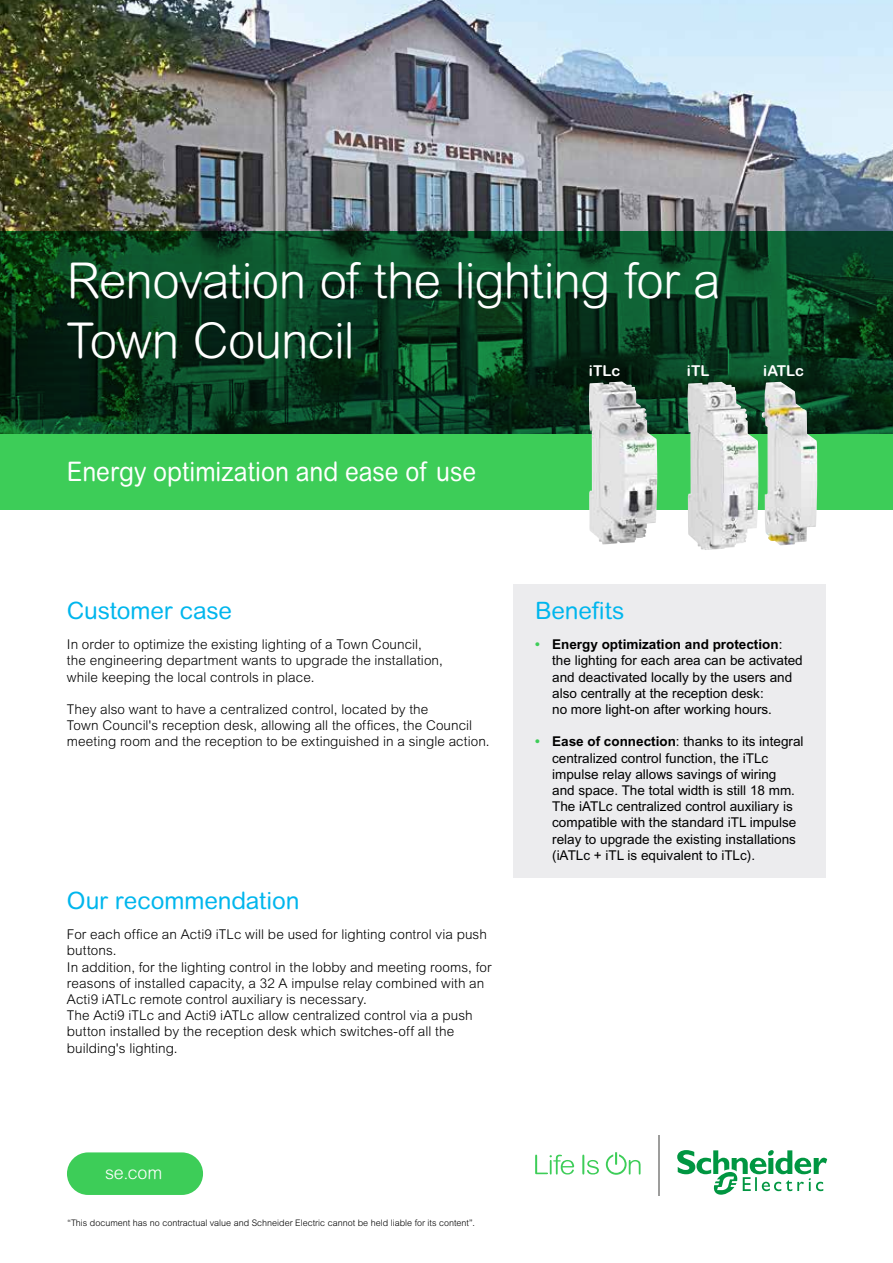
<style>
.page{position:relative;width:893px;height:1263px;background:#fff}
.page>*{position:absolute;margin:0;border:0;box-sizing:border-box;transform-origin:0 0}
.t1{font:300 49.5px/59.4px "Arial Rounded MT Pro";letter-spacing:-.015em;color:#fff}
.t2{font:27px "Arial Rounded MT Pro";color:#fff;scale:.9 1}
.t3{font:24px "Arial Rounded MT Pro";letter-spacing:-.005em;color:#00b6ed}
.t4{font:300 18px "Arial Rounded MT Pro";color:#fff}
.t5{font:700 15px "Arial Rounded MT Std";color:#fff}
.t6{font:300 13.5px/16.2px "Arial MT Std";letter-spacing:.005em;color:#000}
.t7{font:13.5px/16.2px "Arial MT Std";color:#000}
.t8{font:300 9px "Arial MT Std";color:#000}
.s1{font-weight:700;color:#3dcd58}
.s2{font-weight:700}
</style>
<div class="page">
<img style="left:0;top:0;width:893px;height:231px">
<div style="left:0;top:434px;width:893px;height:75px;background:#3dcd58"></div>
<svg style="left:0;top:231px;width:893px;height:203px;background:#093b1f"></svg>
<svg style="left:535px;top:1155px;width:39px;height:19px"></svg>
<svg style="left:582px;top:1155px;width:17px;height:19px"></svg>
<svg style="left:606px;top:1152px;width:34px;height:23px"></svg>
<hr style="left:658px;top:1135px;width:1px;height:60px;background:#9d9d9c">
<svg style="left:677px;top:1150px;width:150px;height:45px"></svg>
<div style="left:514px;top:584px;width:312px;height:294px;background:#ececee"></div>
<div style="left:67px;top:1152px;width:136px;height:43px;background:#3dcd58;border-radius:21px"></div>
<img style="left:762px;top:382px;width:55px;height:163px">
<img style="left:589px;top:382px;width:68px;height:163px">
<img style="left:687px;top:382px;width:72px;height:168px">
<h1 class="t1" style="left:67px;top:253px;width:655px">Renovation of the lighting for a<br>Town Council</h1>
<h2 class="t2" style="left:67px;top:456px;width:456px">Energy optimization and ease of use</h2>
<p class="t5" style="left:589px;top:362px;width:33px">iTLc</p>
<p class="t5" style="left:687px;top:362px;width:24px">iTL</p>
<p class="t5" style="left:763px;top:362px;width:42px">iATLc</p>
<h3 class="t3" style="left:67px;top:596px;width:167px">Customer case</h3>
<p class="t6" style="left:67px;top:636px;width:377px">In order to optimize the existing lighting of a Town Council, the engineering department wants to upgrade the installation, while keeping the local controls in place.</p>
<p class="t6" style="left:67px;top:701px;width:424px">They also want to have a centralized control, located by the<br>Town Council's reception desk, allowing all the offices, the Council meeting room and the reception to be extinguished in a single action.</p>
<h3 class="t3" style="left:67px;top:886px;width:234px">Our recommendation</h3>
<p class="t6" style="left:67px;top:926px;width:426px">For each office an Acti9 iTLc will be used for lighting control via push buttons.<br>In addition, for the lighting control in the lobby and meeting rooms, for reasons of installed capacity, a 32 A impulse relay combined with an Acti9 iATLc remote control auxiliary is necessary.<br>The Acti9 iTLc and Acti9 iATLc allow centralized control via a push button installed by the reception desk which switches-off all the building's lighting.</p>
<h3 class="t3" style="left:535px;top:596px;width:91px">Benefits</h3>
<p class="t7" style="left:552px;top:636px;width:252px;text-indent:-17px"><span class="s1">•</span> <span class="s2">Energy optimization and protection</span>: the lighting for each area can be activated and deactivated locally by the users and also centrally at the reception desk:<br>no more light-on after working hours.</p>
<p class="t7" style="left:552px;top:733px;width:253px;text-indent:-17px"><span class="s1">•</span> <span class="s2">Ease of connection</span>: thanks to its integral centralized control function, the iTLc impulse relay allows savings of wiring<br>and space. The total width is still 18 mm.<br>The iATLc centralized control auxiliary is compatible with the standard iTL impulse relay to upgrade the existing installations (iATLc + iTL is equivalent to iTLc).</p>
<h3 class="t4" style="left:105px;top:1162px;width:59px">se.com</h3>
<p class="t8" style="left:68px;top:1218px;width:409px">“This document has no contractual value and Schneider Electric cannot be held liable for its content”.</p>
</div>
